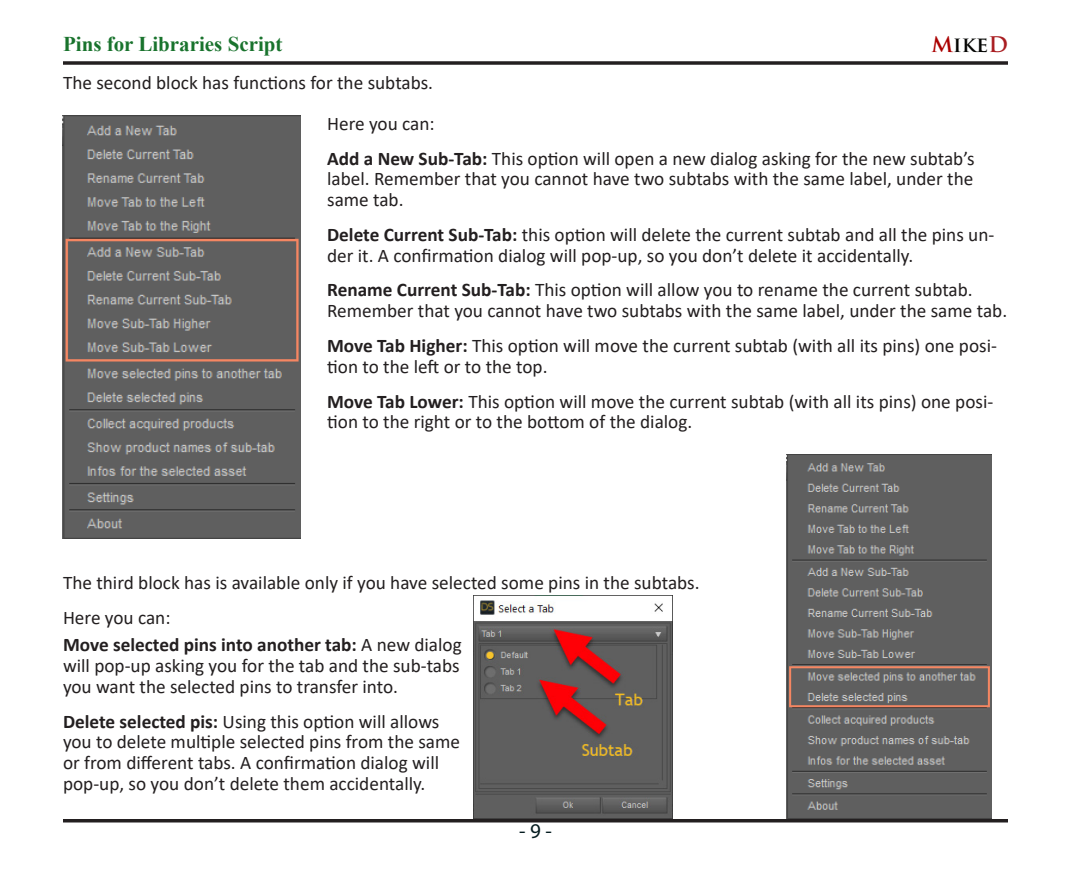
<style>
.page{position:relative;width:1071px;height:882px;background:#fff}
.page>*{position:absolute;margin:0;border:0;box-sizing:border-box;transform-origin:0 0}
.t1{font:700 21px "Times New Roman";color:#19732d}
.t2{font:700 21px "Trajan Pro";color:#040503}
.t3{font:21px "Myriad Pro";color:#051c20}
.t4{font:19.25px/20.8px "Calibri";color:#231f20}
.s1{color:#a00}
.s2{color:#a91d21}
.s3{font-weight:700}
</style>
<div class="page">
<svg style="left:63px;top:61px;width:945px;height:4px;background:#3e3a3b"></svg>
<hr style="left:63px;top:819px;width:945px;height:3px;background:#231f20">
<img style="left:63px;top:115px;width:238px;height:424px">
<img style="left:787px;top:455px;width:204px;height:364px">
<img style="left:474px;top:600px;width:198px;height:219px">
<p class="t1" style="left:63px;top:29px;width:221px">Pins for Libraries Script</p>
<p class="t2" style="left:931px;top:32px;width:78px"><span class="s1">M</span>ike<span class="s2">D</span></p>
<p class="t4" style="left:63px;top:72px;width:372px">The second block has functions for the subtabs.</p>
<p class="t4" style="left:327px;top:112px;width:109px">Here you can:</p>
<p class="t4" style="left:327px;top:147px;width:649px;text-align:justify"><span class="s3">Add a New Sub-Tab:</span> This option will open a new dialog asking for the new subtab’s label. Remember that you cannot have two subtabs with the same label, under the same tab.</p>
<p class="t4" style="left:327px;top:224px;width:669px"><span class="s3">Delete Current Sub-Tab:</span> this option will delete the current subtab and all the pins un&shy;der it. A confirmation dialog will pop-up, so you don’t delete it accidentally.</p>
<p class="t4" style="left:327px;top:279px;width:682px"><span class="s3">Rename Current Sub-Tab:</span> This option will allow you to rename the current subtab.<br>Remember that you cannot have two subtabs with the same label, under the same tab.</p>
<p class="t4" style="left:327px;top:335px;width:671px"><span class="s3">Move Tab Higher:</span> This option will move the current subtab (with all its pins) one posi&shy;tion to the left or to the top.</p>
<p class="t4" style="left:327px;top:390px;width:668px"><span class="s3">Move Tab Lower:</span> This option will move the current subtab (with all its pins) one posi&shy;tion to the right or to the bottom of the dialog.</p>
<p class="t4" style="left:63px;top:572px;width:638px">The third block has is available only if you have selected some pins in the subtabs.</p>
<p class="t4" style="left:63px;top:607px;width:109px">Here you can:</p>
<p class="t4" style="left:63px;top:634px;width:400px;text-align:justify"><span class="s3">Move selected pins into another tab:</span> A new dialog will pop-up asking you for the tab and the sub-tabs you want the selected pins to transfer into.</p>
<p class="t4" style="left:63px;top:710px;width:399px"><span class="s3">Delete selected pis:</span> Using this option will allows you to delete multiple selected pins from the same or from different tabs. A confirmation dialog will pop-up, so you don’t delete them accidentally.</p>
<p class="t3" style="left:519px;top:818px;width:34px">- 9 -</p>
</div>
